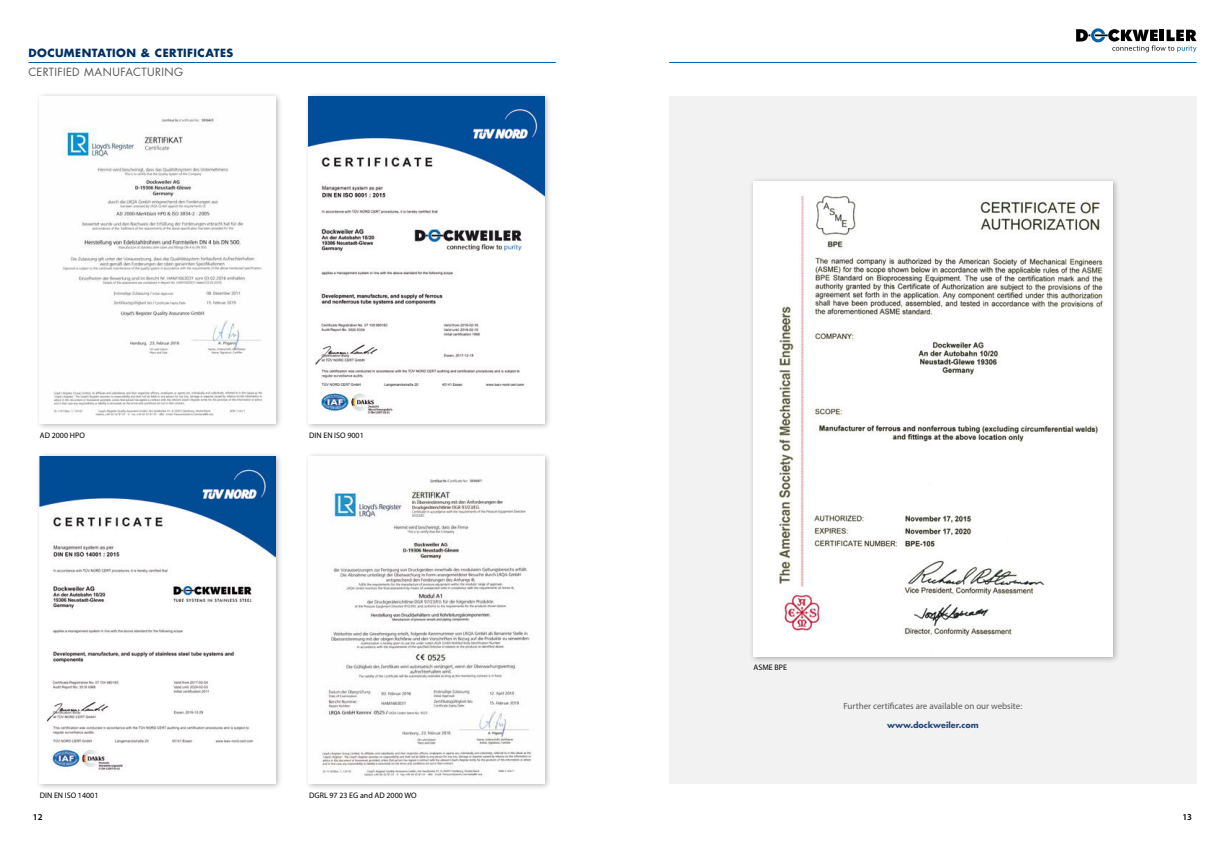
<style>
.page{position:relative;width:1225px;height:842px;background:#fff}
.page>*{position:absolute;margin:0;border:0;box-sizing:border-box;transform-origin:0 0}
.t1{font:700 11px "Futura Std";letter-spacing:.04em;color:#003064}
.t2{font:11px "Futura Std";letter-spacing:.04em;color:#58585a}
.t3{font:9px "Myriad Pro";color:#58585a}
.t4{font:600 9px "Myriad Pro";color:#000}
.t5{font:8px "Myriad Pro";color:#000}
.t6{font:700 8px "Futura Std";color:#274a7c}
</style>
<div class="page">
<hr style="left:669px;top:62px;width:527px;height:1px;background:#0061ab">
<hr style="left:28px;top:62px;width:528px;height:1px;background:#0061ab">
<svg style="left:1076px;top:28px;width:120px;height:24px"></svg>
<div style="left:669px;top:96px;width:527px;height:687px;background:#f2f2f3"></div>
<div style="left:35px;top:91px;width:248px;height:340px;background:#000;opacity:.3"></div>
<img style="left:40px;top:96px;width:235px;height:327px">
<div style="left:304px;top:91px;width:248px;height:340px;background:#000;opacity:.3"></div>
<img style="left:308px;top:96px;width:236px;height:327px">
<div style="left:35px;top:451px;width:248px;height:340px;background:#000;opacity:.3"></div>
<img style="left:40px;top:456px;width:235px;height:327px">
<div style="left:304px;top:451px;width:248px;height:340px;background:#000;opacity:.3"></div>
<img style="left:308px;top:456px;width:236px;height:327px">
<div style="left:749px;top:177px;width:371px;height:487px;background:#000;opacity:.3"></div>
<img style="left:753px;top:182px;width:359px;height:475px">
<h1 class="t1" style="left:28px;top:47px;width:206px">DOCUMENTATION &amp; CERTIFICATES</h1>
<h1 class="t2" style="left:28px;top:67px;width:156px">CERTIFIED MANUFACTURING</h1>
<p class="t5" style="left:40px;top:431px;width:47px">AD 2000 HPO</p>
<p class="t5" style="left:309px;top:431px;width:56px">DIN EN ISO 9001</p>
<p class="t5" style="left:40px;top:791px;width:60px">DIN EN ISO 14001</p>
<p class="t5" style="left:309px;top:791px;width:109px">DGRL 97 23 EG and AD 2000 WO</p>
<p class="t5" style="left:753px;top:663px;width:35px">ASME BPE</p>
<p class="t3" style="left:843px;top:701px;width:180px">Further certificates are available on our website:</p>
<p class="t6" style="left:887px;top:721px;width:93px">www.dockweiler.com</p>
<p class="t4" style="left:33px;top:812px;width:11px">12</p>
<p class="t4" style="left:1182px;top:812px;width:11px">13</p>
</div>
